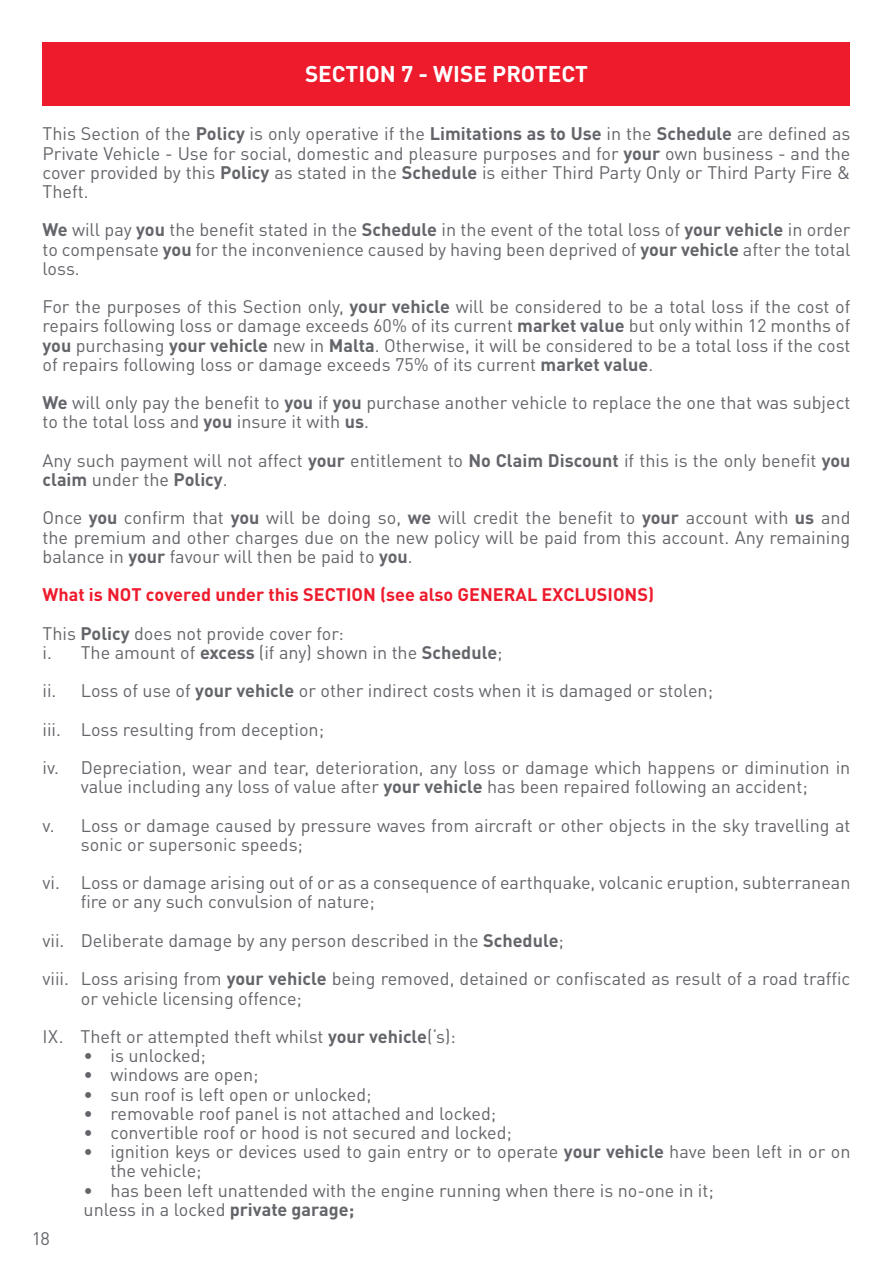
<style>
.page{position:relative;width:893px;height:1263px;background:#fff}
.page>*{position:absolute;margin:0;border:0;box-sizing:border-box;transform-origin:0 0}
.TOC_White_Titles{font:700 22.5px "DIN Pro";color:#fff}
.Paragraph_Style_1_grey{font:18px/19.2px "DIN Pro";color:#63656a}
.Paragraph_Style_1_red{font:700 18px "DIN Pro";color:#ee1b2d}
.s1{font-weight:700}
</style>
<div class="page">
<div style="left:43px;top:43px;width:807px;height:63px;background:#ee1b2d"></div>
<p class="TOC_White_Titles" style="left:305px;top:56px;width:284px">SECTION 7 - WISE PROTECT</p>
<p class="Paragraph_Style_1_grey" style="left:43px;top:123px;width:809px;text-align:justify">This Section of the <span class="s1">Policy</span> is only operative if the <span class="s1">Limitations as to Use</span> in the <span class="s1">Schedule</span> are defined as Private Vehicle - Use for social, domestic and pleasure purposes and for <span class="s1">your</span> own business - and the cover provided by this <span class="s1">Policy</span> as stated in the <span class="s1">Schedule</span> is either Third Party Only or Third Party Fire &amp; Theft.</p>
<p class="Paragraph_Style_1_grey" style="left:43px;top:219px;width:809px;text-align:justify"><span class="s1">We</span> will pay <span class="s1">you</span> the benefit stated in the <span class="s1">Schedule</span> in the event of the total loss of <span class="s1">your vehicle</span> in order to compensate <span class="s1">you</span> for the inconvenience caused by having been deprived of <span class="s1">your vehicle</span> after the total loss.</p>
<p class="Paragraph_Style_1_grey" style="left:43px;top:295px;width:809px;text-align:justify">For the purposes of this Section only, <span class="s1">your vehicle</span> will be considered to be a total loss if the cost of repairs following loss or damage exceeds 60% of its current <span class="s1">market value</span> but only within 12 months of <span class="s1">you</span> purchasing <span class="s1">your vehicle</span> new in <span class="s1">Malta</span>. Otherwise, it will be considered to be a total loss if the cost of repairs following loss or damage exceeds 75% of its current <span class="s1">market value</span>.</p>
<p class="Paragraph_Style_1_grey" style="left:43px;top:391px;width:809px"><span class="s1">We</span> will only pay the benefit to <span class="s1">you</span> if <span class="s1">you</span> purchase another vehicle to replace the one that was subject to the total loss and <span class="s1">you</span> insure it with <span class="s1">us</span>.</p>
<p class="Paragraph_Style_1_grey" style="left:43px;top:449px;width:809px">Any such payment will not affect <span class="s1">your</span> entitlement to <span class="s1">No Claim Discount</span> if this is the only benefit <span class="s1">you claim</span> under the <span class="s1">Policy</span>.</p>
<p class="Paragraph_Style_1_grey" style="left:43px;top:507px;width:809px;text-align:justify">Once <span class="s1">you</span> confirm that <span class="s1">you</span> will be doing so, <span class="s1">we</span> will credit the benefit to <span class="s1">your</span> account with <span class="s1">us</span> and the premium and other charges due on the new policy will be paid from this account. Any remaining balance in <span class="s1">your</span> favour will then be paid to <span class="s1">you</span>.</p>
<p class="Paragraph_Style_1_red" style="left:43px;top:580px;width:613px">What is NOT covered under this SECTION (see also GENERAL EXCLUSIONS)</p>
<p class="Paragraph_Style_1_grey" style="left:43px;top:622px;width:303px">This <span class="s1">Policy</span> does not provide cover for:</p>
<p class="Paragraph_Style_1_grey" style="left:43px;top:641px;width:461px">i. The amount of <span class="s1">excess</span> (if any) shown in the <span class="s1">Schedule</span>;</p>
<p class="Paragraph_Style_1_grey" style="left:43px;top:679px;width:672px">ii. Loss of use of <span class="s1">your vehicle</span> or other indirect costs when it is damaged or stolen;</p>
<p class="Paragraph_Style_1_grey" style="left:43px;top:718px;width:283px">iii. Loss resulting from deception;</p>
<p class="Paragraph_Style_1_grey" style="left:43px;top:756px;width:809px;text-align:center">iv. Depreciation, wear and tear, deterioration, any loss or damage which happens or diminution in value including any loss of value after <span class="s1">your vehicle</span> has been repaired following an accident;</p>
<p class="Paragraph_Style_1_grey" style="left:81px;top:814px;width:771px;text-indent:-38px">v. Loss or damage caused by pressure waves from aircraft or other objects in the sky travelling at sonic or supersonic speeds;</p>
<p class="Paragraph_Style_1_grey" style="left:81px;top:871px;width:771px;text-indent:-38px">vi. Loss or damage arising out of or as a consequence of earthquake, volcanic eruption, subterranean fire or any such convulsion of nature;</p>
<p class="Paragraph_Style_1_grey" style="left:43px;top:929px;width:523px">vii. Deliberate damage by any person described in the <span class="s1">Schedule</span>;</p>
<p class="Paragraph_Style_1_grey" style="left:81px;top:967px;width:771px;text-indent:-38px">viii. Loss arising from <span class="s1">your vehicle</span> being removed, detained or confiscated as result of a road traffic or vehicle licensing offence;</p>
<p class="Paragraph_Style_1_grey" style="left:43px;top:1025px;width:415px">ix. Theft or attempted theft whilst <span class="s1">your vehicle</span>(‘s):</p>
<p class="Paragraph_Style_1_grey" style="left:84px;top:1044px;width:124px">• is unlocked;</p>
<p class="Paragraph_Style_1_grey" style="left:84px;top:1063px;width:176px">• windows are open;</p>
<p class="Paragraph_Style_1_grey" style="left:84px;top:1083px;width:290px">• sun roof is left open or unlocked;</p>
<p class="Paragraph_Style_1_grey" style="left:84px;top:1102px;width:414px">• removable roof panel is not attached and locked;</p>
<p class="Paragraph_Style_1_grey" style="left:84px;top:1121px;width:430px">• convertible roof or hood is not secured and locked;</p>
<p class="Paragraph_Style_1_grey" style="left:111px;top:1140px;width:741px;text-indent:-27px">• ignition keys or devices used to gain entry or to operate <span class="s1">your vehicle</span> have been left in or on the vehicle;</p>
<p class="Paragraph_Style_1_grey" style="left:84px;top:1179px;width:632px">• has been left unattended with the engine running when there is no-one in it;</p>
<p class="Paragraph_Style_1_grey" style="left:84px;top:1198px;width:272px">unless in a locked <span class="s1">private garage;</span></p>
<p class="Paragraph_Style_1_grey" style="left:32px;top:1227px;width:19px">18</p>
</div>
